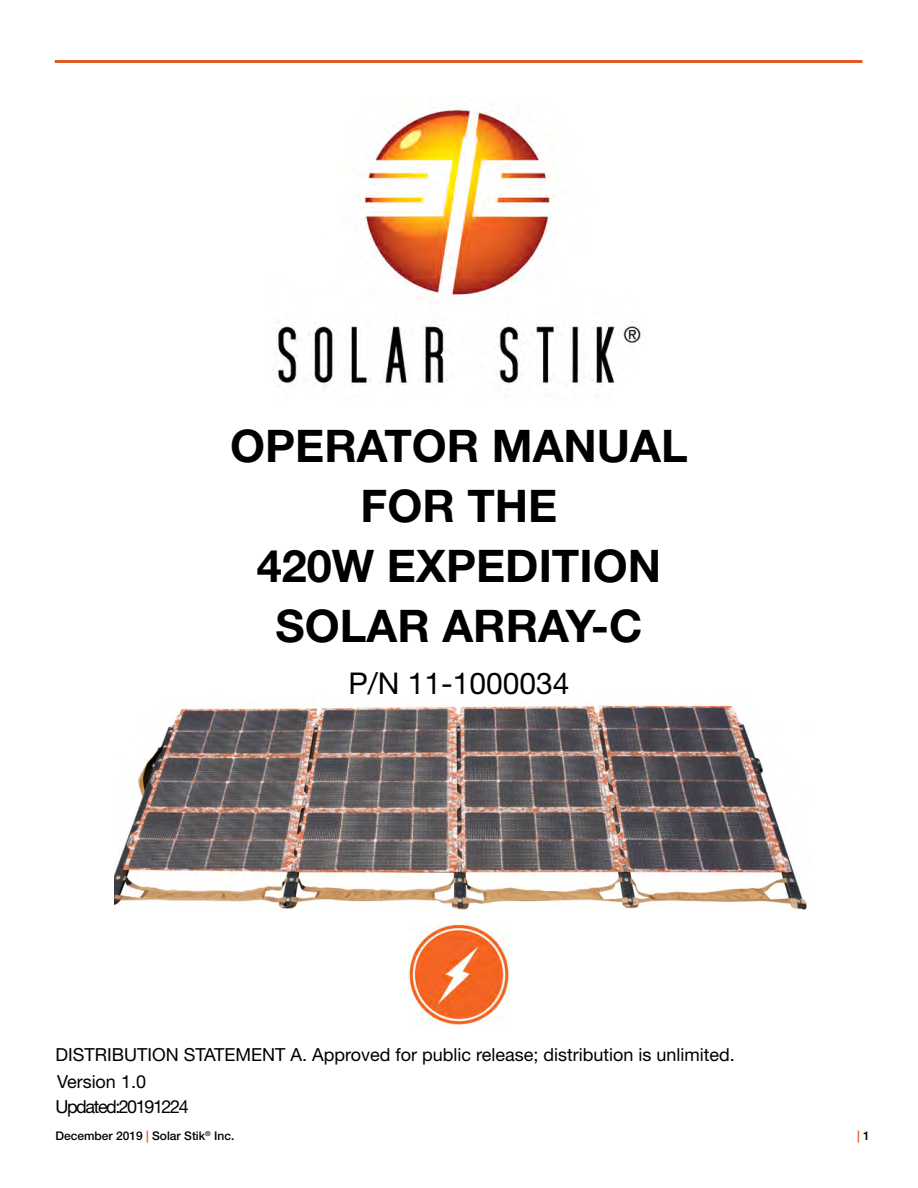
<style>
.page{position:relative;width:918px;height:1188px;background:#fff}
.page>*{position:absolute;margin:0;border:0;box-sizing:border-box;transform-origin:0 0}
.t1{font:700 45px/60px "Helvetica Neue LT Std";color:#000;text-align:center}
.t2{font:30px "Helvetica Neue LT Std";color:#000}
.t3{font:18px "Helvetica Neue LT Std";color:#000}
.t4{font:18px "Helvetica Neue LT Std";letter-spacing:-.08em;color:#000}
.t5{font:500 12px "Helvetica Neue LT Std";color:#000}
.t6{font:500 12px "Helvetica Neue LT Std";color:#e05a26}
.s1{color:#e05a26}
.s2{color:#000}
</style>
<div class="page">
<hr style="left:55px;top:60px;width:807px;height:3px;background:#e05a26">
<img style="left:276px;top:107px;width:365px;height:280px">
<img style="left:115px;top:703px;width:692px;height:207px">
<img style="left:408px;top:924px;width:102px;height:102px">
<h1 class="t1" style="left:230px;top:415px;width:459px">OPERATOR MANUAL<br>FOR THE<br>420W EXPEDITION<br>SOLAR ARRAY-C</h1>
<h2 class="t2" style="left:348px;top:665px;width:223px">P/N 11-1000034</h2>
<p class="t3" style="left:56px;top:1044px;width:681px">DISTRIBUTION STATEMENT A. Approved for public release; distribution is unlimited.</p>
<p class="t4" style="left:56px;top:1096px;width:135px">Updated: 20191224</p>
<p class="t3" style="left:57px;top:1071px;width:91px">Version 1.0</p>
<p class="t5" style="left:56px;top:1129px;width:180px">December 2019 <span class="s1">|</span> Solar Stik<sup>®</sup> Inc.</p>
<p class="t6" style="left:857px;top:1129px;width:14px">| <span class="s2">1</span></p>
</div>
